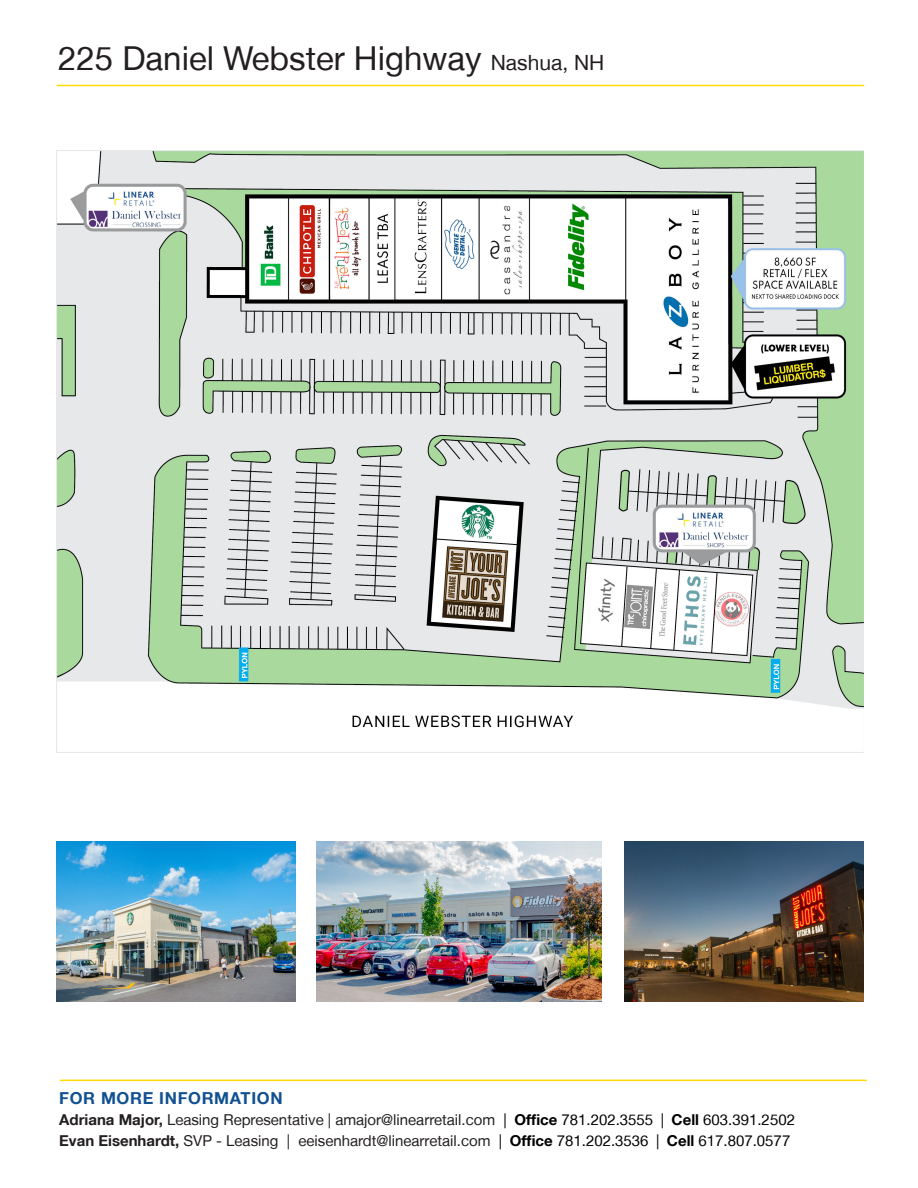
<style>
.page{position:relative;width:918px;height:1188px;background:#fff}
.page>*{position:absolute;margin:0;border:0;box-sizing:border-box;transform-origin:0 0}
.t1{font:33px "Helvetica Neue LT";color:#231f20}
.t2{font:700 16.5px "Helvetica Neue LT";letter-spacing:.04em;color:#115091}
.t3{font:15px/21px "Helvetica Neue LT";color:#231f20}
.s1{font-size:21px}
.s2{font-weight:700}
.s3{color:#000}
.s4{font-weight:700;color:#000}
</style>
<div class="page">
<hr style="left:60px;top:1080px;width:807px;height:1px;background:#ffdc01">
<hr style="left:57px;top:85px;width:807px;height:1px;background:#ffdc01">
<img style="left:56px;top:841px;width:240px;height:160px">
<img style="left:316px;top:841px;width:286px;height:161px">
<img style="left:625px;top:841px;width:239px;height:160px">
<img style="left:56px;top:151px;width:808px;height:601px">
<p class="t1" style="left:58px;top:38px;width:548px">225 Daniel Webster Highway <span class="s1">Nashua, NH</span></p>
<p class="t2" style="left:59px;top:1088px;width:225px">FOR MORE INFORMATION</p>
<p class="t3" style="left:59px;top:1109px;width:737px"><span class="s2">Adriana Major,</span> Leasing Representative | amajor@linearretail.com <span class="s3">|</span> <span class="s4">Office</span> <span class="s3">781.202.3555 |</span> <span class="s4">Cell</span> <span class="s3">603.391.2502<br></span><span class="s2">Evan Eisenhardt,</span> SVP - Leasing | eeisenhardt@linearretail.com <span class="s3">|</span> <span class="s4">Office</span> <span class="s3">781.202.3536 |</span> <span class="s4">Cell</span> <span class="s3">617.807.0577</span></p>
</div>
